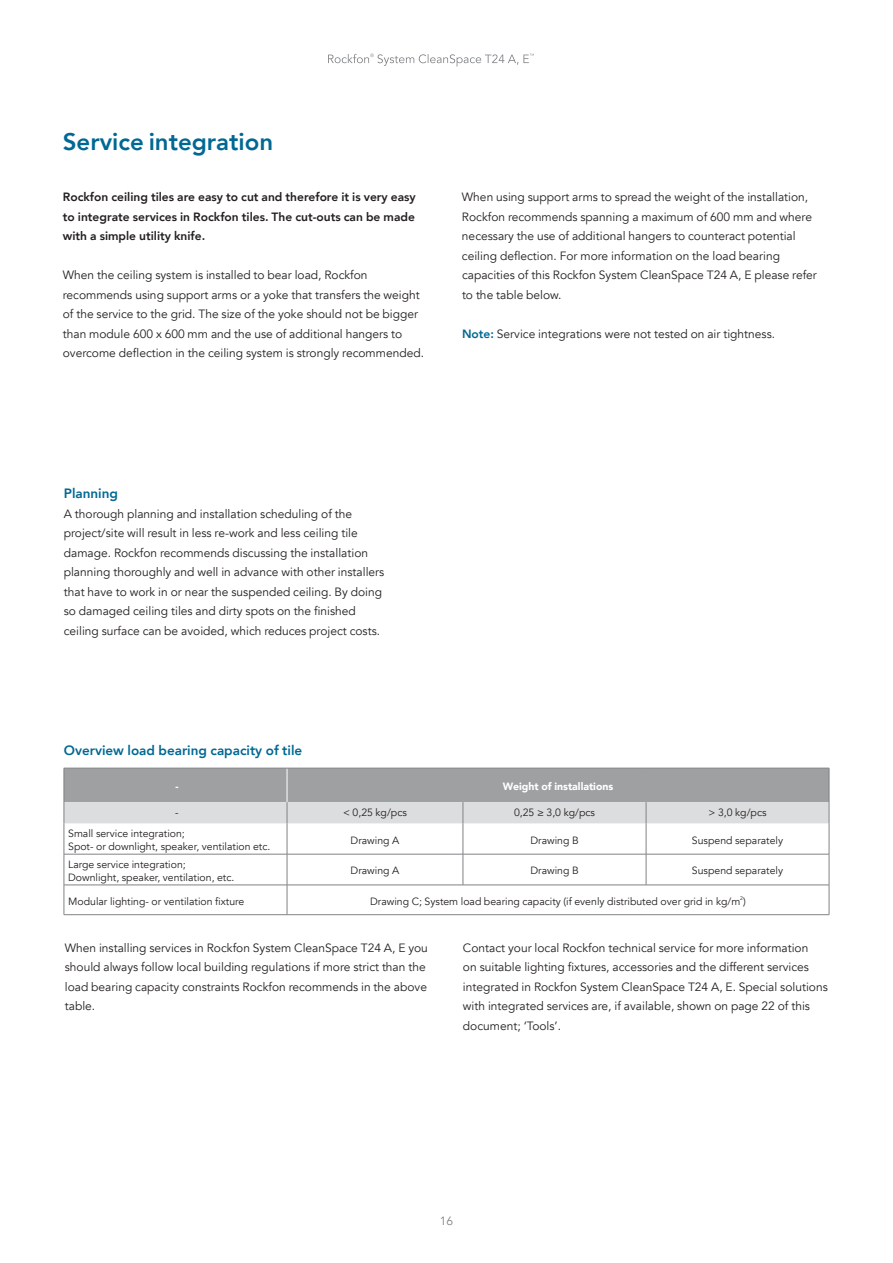
<style>
.page{position:relative;width:893px;height:1263px;background:#fff}
.page>*{position:absolute;margin:0;border:0;box-sizing:border-box;transform-origin:0 0}
.t1{font:800 24px "Avenir";color:#006893}
.t2{font:800 13.5px "Avenir";color:#006893}
.t3{font:12px/19.5px "Avenir";color:#231f20}
.t4{font:800 12px/19.5px "Avenir";color:#231f20;text-align:justify}
.t5{font:12px "Avenir";color:#808285}
.t6{font:10.5px/12.6px "Avenir";color:#231f20}
.t7{font:900 10.5px "Avenir";color:#fff}
.s1{font-weight:800;color:#006893}
</style>
<div class="page">
<svg style="left:328px;top:54px;width:206px;height:13px"></svg>
<svg style="left:64px;top:768px;width:766px;height:55px;background:#b5b6b8"></svg>
<hr style="left:64px;top:823px;width:1px;height:31px;background:#808285">
<hr style="left:287px;top:823px;width:1px;height:31px;background:#808285">
<hr style="left:463px;top:823px;width:1px;height:31px;background:#808285">
<hr style="left:646px;top:823px;width:1px;height:31px;background:#808285">
<hr style="left:829px;top:823px;width:1px;height:31px;background:#808285">
<hr style="left:64px;top:854px;width:1px;height:31px;background:#808285">
<hr style="left:64px;top:854px;width:223px;height:1px;background:#808285">
<hr style="left:287px;top:854px;width:1px;height:31px;background:#808285">
<hr style="left:287px;top:854px;width:176px;height:1px;background:#808285">
<hr style="left:463px;top:854px;width:1px;height:31px;background:#808285">
<hr style="left:463px;top:854px;width:183px;height:1px;background:#808285">
<hr style="left:646px;top:854px;width:183px;height:1px;background:#808285">
<hr style="left:646px;top:854px;width:1px;height:31px;background:#808285">
<hr style="left:829px;top:854px;width:1px;height:31px;background:#808285">
<svg style="left:64px;top:886px;width:1px;height:28px"></svg>
<hr style="left:64px;top:885px;width:223px;height:1px;background:#808285">
<hr style="left:64px;top:914px;width:223px;height:1px;background:#808285">
<svg style="left:287px;top:886px;width:1px;height:28px"></svg>
<hr style="left:287px;top:885px;width:176px;height:1px;background:#808285">
<hr style="left:287px;top:914px;width:176px;height:1px;background:#808285">
<hr style="left:463px;top:914px;width:183px;height:1px;background:#808285">
<hr style="left:646px;top:914px;width:183px;height:1px;background:#808285">
<hr style="left:463px;top:885px;width:183px;height:1px;background:#808285">
<hr style="left:646px;top:885px;width:183px;height:1px;background:#808285">
<svg style="left:829px;top:885px;width:1px;height:29px"></svg>
<h1 class="t1" style="left:63px;top:123px;width:212px">Service integration</h1>
<p class="t4" style="left:63px;top:187px;width:354px">Rockfon ceiling tiles are easy to cut and therefore it is very easy to integrate services in Rockfon tiles. The cut-outs can be made with a simple utility knife.</p>
<p class="t3" style="left:63px;top:266px;width:363px">When the ceiling system is installed to bear load, Rockfon recommends using support arms or a yoke that transfers the weight of the service to the grid. The size of the yoke should not be bigger than module 600 x 600 mm and the use of additional hangers to overcome deflection in the ceiling system is strongly recommended.</p>
<p class="t3" style="left:462px;top:188px;width:356px">When using support arms to spread the weight of the installation, Rockfon recommends spanning a maximum of 600 mm and where necessary the use of additional hangers to counteract potential ceiling deflection. For more information on the load bearing capacities of this Rockfon System CleanSpace T24 A, E please refer to the table below.</p>
<p class="t3" style="left:462px;top:324px;width:315px"><span class="s1">Note:</span> Service integrations were not tested on air tightness.</p>
<p class="t2" style="left:64px;top:483px;width:56px">Planning</p>
<p class="t3" style="left:64px;top:504px;width:322px">A thorough planning and installation scheduling of the project/site will result in less re-work and less ceiling tile damage. Rockfon recommends discussing the installation planning thoroughly and well in advance with other installers that have to work in or near the suspended ceiling. By doing so damaged ceiling tiles and dirty spots on the finished ceiling surface can be avoided, which reduces project costs.</p>
<p class="t2" style="left:64px;top:740px;width:240px">Overview load bearing capacity of tile</p>
<p class="t7" style="left:175px;top:777px;width:5px">-</p>
<p class="t7" style="left:503px;top:777px;width:112px">Weight of installations</p>
<p class="t6" style="left:175px;top:806px;width:5px">-</p>
<p class="t6" style="left:343px;top:806px;width:65px">&lt; 0,25 kg/pcs</p>
<p class="t6" style="left:514px;top:806px;width:82px">0,25 ≥ 3,0 kg/pcs</p>
<p class="t6" style="left:709px;top:806px;width:59px">&gt; 3,0 kg/pcs</p>
<p class="t6" style="left:68px;top:827px;width:204px">Small service integration;<br>Spot- or downlight, speaker, ventilation etc.</p>
<p class="t6" style="left:351px;top:834px;width:50px">Drawing A</p>
<p class="t6" style="left:530px;top:834px;width:50px">Drawing B</p>
<p class="t6" style="left:692px;top:834px;width:93px">Suspend separately</p>
<p class="t6" style="left:68px;top:858px;width:168px">Large service integration;<br>Downlight, speaker, ventilation, etc.</p>
<p class="t6" style="left:351px;top:865px;width:50px">Drawing A</p>
<p class="t6" style="left:530px;top:865px;width:50px">Drawing B</p>
<p class="t6" style="left:692px;top:865px;width:93px">Suspend separately</p>
<p class="t6" style="left:68px;top:895px;width:178px">Modular lighting- or ventilation fixture</p>
<p class="t6" style="left:370px;top:895px;width:377px">Drawing C; System load bearing capacity (if evenly distributed over grid in kg/m<sup>2</sup>)</p>
<p class="t3" style="left:65px;top:938px;width:365px">When installing services in Rockfon System CleanSpace T24 A, E you should always follow local building regulations if more strict than the load bearing capacity constraints Rockfon recommends in the above table.</p>
<p class="t3" style="left:463px;top:938px;width:366px">Contact your local Rockfon technical service for more information<br>on suitable lighting fixtures, accessories and the different services integrated in Rockfon System CleanSpace T24 A, E. Special solutions with integrated services are, if available, shown on page 22 of this document; ‘Tools’.</p>
<p class="t5" style="left:446px;top:1213px;width:8px">8</p>
<p class="t5" style="left:440px;top:1213px;width:15px">16</p>
</div>
